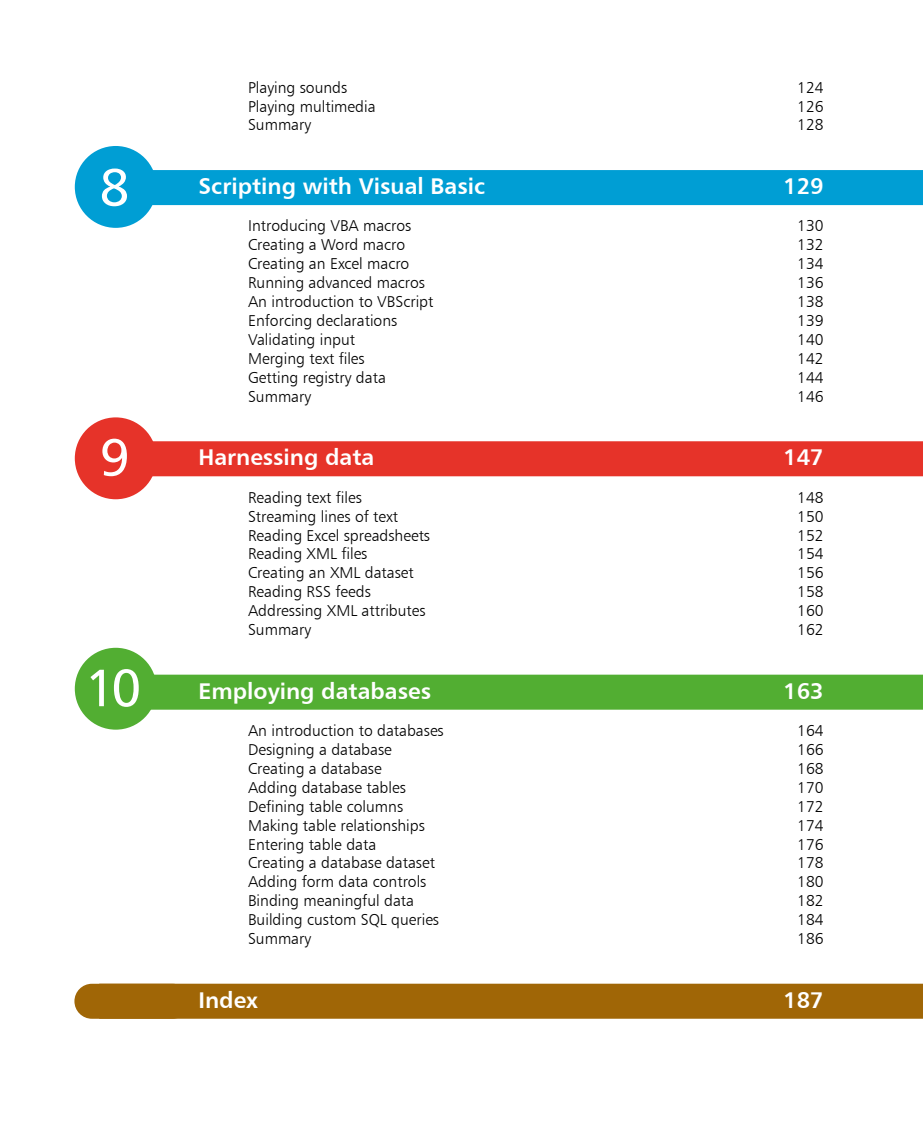
<style>
.page{position:relative;width:923px;height:1127px;background:#fff}
.page>*{position:absolute;margin:0;border:0;box-sizing:border-box;transform-origin:0 0}
.t1{font:52.5px "Humanist 777 BT Roman B";color:#fff}
.t2{font:22.75px "Humanist 777 BT Bold B";color:#fff}
.t3{font:15.75px "Humanist 777 BT Light B";color:#000}
</style>
<div class="page">
<hr style="left:0;top:80px;width:1px;height:35px;background:#e7378c">
<hr style="left:0;top:427px;width:1px;height:35px;background:#ef7d00">
<hr style="left:0;top:660px;width:1px;height:35px;background:#004a9a">
<hr style="left:0;top:893px;width:1px;height:35px;background:#954091">
<div style="left:99px;top:170px;width:824px;height:35px;background:#009ed4"></div>
<div style="left:99px;top:441px;width:824px;height:35px;background:#e63329"></div>
<div style="left:99px;top:674px;width:824px;height:35px;background:#52ae32"></div>
<div style="left:99px;top:983px;width:824px;height:35px;background:#a06606"></div>
<div style="left:75px;top:146px;width:82px;height:82px;background:#009ed4;border-radius:50%"></div>
<div style="left:75px;top:984px;width:114px;height:33px;background:#a06606;border-radius:17px"></div>
<div style="left:74px;top:983px;width:116px;height:35px;border:2px solid #a06606;border-radius:17px"></div>
<div style="left:75px;top:417px;width:82px;height:82px;background:#e63329;border-radius:50%"></div>
<div style="left:75px;top:647px;width:82px;height:82px;background:#52ae32;border-radius:50%"></div>
<h1 class="t1" style="left:99px;top:155px;width:32px">8</h1>
<h1 class="t1" style="left:99px;top:424px;width:32px">9</h1>
<h1 class="t1" style="left:85px;top:655px;width:58px">10</h1>
<p class="t3" style="left:248px;top:77px;width:101px">Playing sounds</p>
<p class="t3" style="left:797px;top:77px;width:28px">124</p>
<p class="t3" style="left:248px;top:96px;width:129px">Playing multimedia</p>
<p class="t3" style="left:797px;top:96px;width:28px">126</p>
<p class="t3" style="left:248px;top:115px;width:65px">Summary</p>
<p class="t3" style="left:797px;top:115px;width:28px">128</p>
<h2 class="t2" style="left:198px;top:172px;width:288px">Scripting with Visual Basic</h2>
<h2 class="t2" style="left:783px;top:172px;width:42px">129</h2>
<p class="t3" style="left:248px;top:216px;width:165px">Introducing VBA macros</p>
<p class="t3" style="left:797px;top:216px;width:28px">130</p>
<p class="t3" style="left:248px;top:235px;width:158px">Creating a Word macro</p>
<p class="t3" style="left:797px;top:235px;width:28px">132</p>
<p class="t3" style="left:248px;top:254px;width:163px">Creating an Excel macro</p>
<p class="t3" style="left:797px;top:254px;width:28px">134</p>
<p class="t3" style="left:248px;top:273px;width:178px">Running advanced macros</p>
<p class="t3" style="left:797px;top:273px;width:28px">136</p>
<p class="t3" style="left:248px;top:292px;width:187px">An introduction to VBScript</p>
<p class="t3" style="left:797px;top:292px;width:28px">138</p>
<p class="t3" style="left:248px;top:311px;width:151px">Enforcing declarations</p>
<p class="t3" style="left:797px;top:311px;width:28px">139</p>
<p class="t3" style="left:248px;top:330px;width:108px">Validating input</p>
<p class="t3" style="left:797px;top:330px;width:28px">140</p>
<p class="t3" style="left:248px;top:348px;width:118px">Merging text files</p>
<p class="t3" style="left:797px;top:348px;width:28px">142</p>
<p class="t3" style="left:248px;top:367px;width:139px">Getting registry data</p>
<p class="t3" style="left:797px;top:367px;width:28px">144</p>
<p class="t3" style="left:248px;top:386px;width:65px">Summary</p>
<p class="t3" style="left:797px;top:386px;width:28px">146</p>
<h2 class="t2" style="left:198px;top:443px;width:177px">Harnessing data</h2>
<h2 class="t2" style="left:783px;top:443px;width:42px">147</h2>
<p class="t3" style="left:248px;top:487px;width:115px">Reading text files</p>
<p class="t3" style="left:797px;top:487px;width:28px">148</p>
<p class="t3" style="left:248px;top:506px;width:152px">Streaming lines of text</p>
<p class="t3" style="left:797px;top:506px;width:28px">150</p>
<p class="t3" style="left:248px;top:525px;width:183px">Reading Excel spreadsheets</p>
<p class="t3" style="left:797px;top:525px;width:28px">152</p>
<p class="t3" style="left:248px;top:544px;width:121px">Reading XML files</p>
<p class="t3" style="left:797px;top:544px;width:28px">154</p>
<p class="t3" style="left:248px;top:563px;width:167px">Creating an XML dataset</p>
<p class="t3" style="left:797px;top:563px;width:28px">156</p>
<p class="t3" style="left:248px;top:582px;width:124px">Reading RSS feeds</p>
<p class="t3" style="left:797px;top:582px;width:28px">158</p>
<p class="t3" style="left:248px;top:601px;width:179px">Addressing XML attributes</p>
<p class="t3" style="left:797px;top:601px;width:28px">160</p>
<p class="t3" style="left:248px;top:619px;width:65px">Summary</p>
<p class="t3" style="left:797px;top:619px;width:28px">162</p>
<h2 class="t2" style="left:198px;top:676px;width:234px">Employing databases</h2>
<h2 class="t2" style="left:783px;top:676px;width:42px">163</h2>
<p class="t3" style="left:248px;top:720px;width:197px">An introduction to databases</p>
<p class="t3" style="left:797px;top:720px;width:28px">164</p>
<p class="t3" style="left:248px;top:739px;width:145px">Designing a database</p>
<p class="t3" style="left:797px;top:739px;width:28px">166</p>
<p class="t3" style="left:248px;top:758px;width:135px">Creating a database</p>
<p class="t3" style="left:797px;top:758px;width:28px">168</p>
<p class="t3" style="left:248px;top:777px;width:159px">Adding database tables</p>
<p class="t3" style="left:797px;top:777px;width:28px">170</p>
<p class="t3" style="left:248px;top:796px;width:157px">Defining table columns</p>
<p class="t3" style="left:797px;top:796px;width:28px">172</p>
<p class="t3" style="left:248px;top:815px;width:178px">Making table relationships</p>
<p class="t3" style="left:797px;top:815px;width:28px">174</p>
<p class="t3" style="left:248px;top:834px;width:130px">Entering table data</p>
<p class="t3" style="left:797px;top:834px;width:28px">176</p>
<p class="t3" style="left:248px;top:853px;width:188px">Creating a database dataset</p>
<p class="t3" style="left:797px;top:853px;width:28px">178</p>
<p class="t3" style="left:248px;top:871px;width:180px">Adding form data controls</p>
<p class="t3" style="left:797px;top:871px;width:28px">180</p>
<p class="t3" style="left:248px;top:890px;width:167px">Binding meaningful data</p>
<p class="t3" style="left:797px;top:890px;width:28px">182</p>
<p class="t3" style="left:248px;top:909px;width:192px">Building custom SQL queries</p>
<p class="t3" style="left:797px;top:909px;width:28px">184</p>
<p class="t3" style="left:248px;top:928px;width:65px">Summary</p>
<p class="t3" style="left:797px;top:928px;width:28px">186</p>
<h2 class="t2" style="left:198px;top:985px;width:61px">Index</h2>
<h2 class="t2" style="left:783px;top:985px;width:42px">187</h2>
</div>
